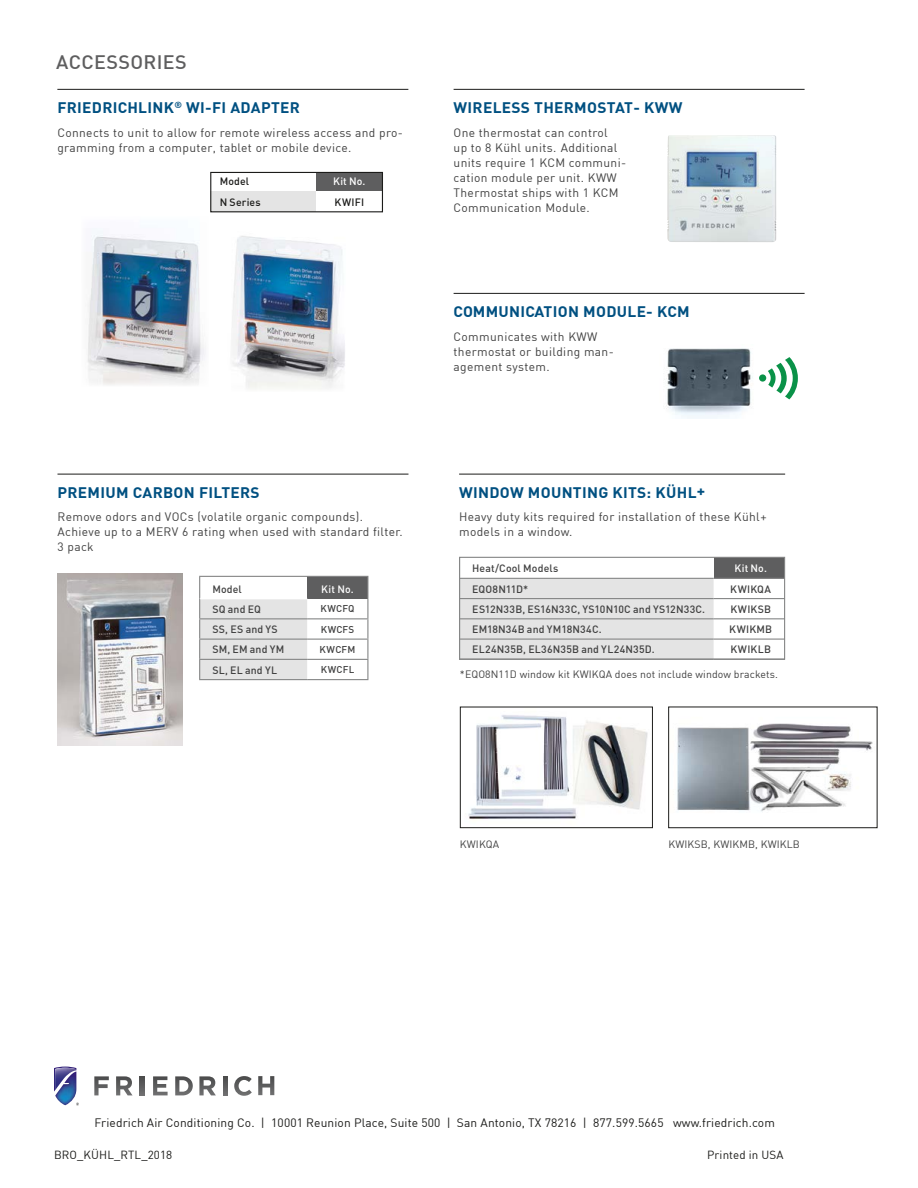
<style>
.page{position:relative;width:918px;height:1188px;background:#fff}
.page>*{position:absolute;margin:0;border:0;box-sizing:border-box;transform-origin:0 0}
.t1{font:500 19.2px "DIN";letter-spacing:.02em;color:#5e5e5f}
.t2{font:700 15px "DIN";letter-spacing:.02em;color:#005081}
.t3{font:12px/15px "DIN";letter-spacing:.03em;color:#414141}
.t4{font:12px "DIN";letter-spacing:.01em;color:#1c1c1a}
.t5{font:11.55px "DIN";letter-spacing:.01em;color:#1c1c1a}
.t6{font:500 10.5px "DIN";letter-spacing:.015em;color:#414141}
.t7{font:10.5px "DIN";letter-spacing:.01em;color:#414141}
.t8{font:500 10.5px "DIN";letter-spacing:.015em;color:#fff}
.t9{font:500 10.5px "DIN";letter-spacing:.02em;color:#1c1c1a}
.t10{font:500 9.75px "DIN";letter-spacing:.02em;color:#414141}
</style>
<div class="page">
<svg style="left:94px;top:1076px;width:15px;height:19px"></svg>
<svg style="left:116px;top:1076px;width:16px;height:19px"></svg>
<svg style="left:140px;top:1076px;width:4px;height:19px"></svg>
<svg style="left:153px;top:1076px;width:15px;height:19px"></svg>
<svg style="left:175px;top:1076px;width:18px;height:19px"></svg>
<svg style="left:199px;top:1076px;width:17px;height:19px"></svg>
<svg style="left:223px;top:1076px;width:4px;height:19px"></svg>
<svg style="left:234px;top:1076px;width:18px;height:20px"></svg>
<svg style="left:258px;top:1076px;width:16px;height:19px"></svg>
<img style="left:55px;top:1092px;width:21px;height:13px">
<img style="left:54px;top:1067px;width:22px;height:25px">
<img style="left:55px;top:1068px;width:20px;height:22px">
<hr style="left:459px;top:474px;width:326px;height:1px;background:#1c1c1a">
<hr style="left:57px;top:89px;width:351px;height:1px;background:#1c1c1a">
<img style="left:87px;top:231px;width:118px;height:154px">
<img style="left:232px;top:236px;width:113px;height:153px">
<div style="left:316px;top:172px;width:66px;height:19px;background:#5e5e5f"></div>
<div style="left:211px;top:191px;width:105px;height:21px;background:#e4e4e4"></div>
<div style="left:210px;top:172px;width:173px;height:40px;border:1px solid #1c1c1a"></div>
<img style="left:468px;top:715px;width:180px;height:105px">
<div style="left:460px;top:707px;width:193px;height:121px;border:1px solid #1c1c1a"></div>
<img style="left:677px;top:723px;width:196px;height:89px">
<div style="left:668px;top:707px;width:210px;height:121px;border:1px solid #1c1c1a"></div>
<img style="left:666px;top:348px;width:87px;height:71px">
<div style="left:759px;top:374px;width:7px;height:8px;background:#0a9248;border-radius:50%"></div>
<svg style="left:768px;top:357px;width:30px;height:42px"></svg>
<img style="left:667px;top:135px;width:109px;height:107px">
<svg style="left:461px;top:559px;width:322px;height:99px"></svg>
<div style="left:459px;top:557px;width:326px;height:103px;border:1px solid #868787"></div>
<hr style="left:454px;top:89px;width:351px;height:1px;background:#1c1c1a">
<hr style="left:454px;top:293px;width:351px;height:1px;background:#1c1c1a">
<hr style="left:57px;top:474px;width:351px;height:1px;background:#1c1c1a">
<img style="left:57px;top:574px;width:126px;height:171px">
<svg style="left:199px;top:576px;width:169px;height:104px"></svg>
<hr style="left:199px;top:659px;width:108px;height:1px;background:#868787">
<hr style="left:307px;top:659px;width:61px;height:1px;background:#868787">
<hr style="left:200px;top:598px;width:107px;height:1px;background:#fff">
<h1 class="t1" style="left:56px;top:50px;width:132px">ACCESSORIES</h1>
<p class="t2" style="left:57px;top:98px;width:244px">FRIEDRICHLINK<sup>®</sup> WI-FI ADAPTER</p>
<p class="t3" style="left:57px;top:125px;width:347px">Connects to unit to allow for remote wireless access and pro&shy;gramming from a computer, tablet or mobile device.</p>
<p class="t9" style="left:220px;top:175px;width:31px">Model</p>
<p class="t8" style="left:333px;top:175px;width:34px">Kit No.</p>
<p class="t9" style="left:220px;top:195px;width:43px">N Series</p>
<p class="t9" style="left:335px;top:195px;width:31px">KWIFI</p>
<p class="t2" style="left:57px;top:482px;width:204px">PREMIUM CARBON FILTERS</p>
<p class="t3" style="left:57px;top:509px;width:347px">Remove odors and VOCs (volatile organic compounds).<br>Achieve up to a MERV 6 rating when used with standard filter.<br>3 pack</p>
<p class="t6" style="left:212px;top:582px;width:31px">Model</p>
<p class="t8" style="left:321px;top:582px;width:34px">Kit No.</p>
<p class="t6" style="left:212px;top:602px;width:50px">SQ and EQ</p>
<p class="t10" style="left:320px;top:603px;width:36px">KWCFQ</p>
<p class="t6" style="left:212px;top:623px;width:67px">SS, ES and YS</p>
<p class="t10" style="left:321px;top:623px;width:35px">KWCFS</p>
<p class="t6" style="left:212px;top:643px;width:73px">SM, EM and YM</p>
<p class="t10" style="left:320px;top:643px;width:37px">KWCFM</p>
<p class="t6" style="left:212px;top:663px;width:66px">SL, EL and YL</p>
<p class="t10" style="left:321px;top:664px;width:35px">KWCFL</p>
<p class="t2" style="left:454px;top:98px;width:230px">WIRELESS THERMOSTAT- KWW</p>
<p class="t3" style="left:454px;top:125px;width:174px">One thermostat can control<br>up to 8 Kühl units. Additional units require 1 KCM communi&shy;cation module per unit. KWW<br>Thermostat ships with 1 KCM<br>Communication Module.</p>
<p class="t2" style="left:454px;top:302px;width:238px">COMMUNICATION MODULE- KCM</p>
<p class="t3" style="left:454px;top:329px;width:162px">Communicates with KWW thermostat or building man&shy;agement system.</p>
<p class="t2" style="left:459px;top:482px;width:248px">WINDOW MOUNTING KITS: KÜHL+</p>
<p class="t3" style="left:459px;top:509px;width:309px">Heavy duty kits required for installation of these Kühl+ models in a window.</p>
<p class="t6" style="left:472px;top:562px;width:88px">Heat/Cool Models</p>
<p class="t8" style="left:735px;top:562px;width:34px">Kit No.</p>
<p class="t6" style="left:472px;top:582px;width:58px">EQO8N11D*</p>
<p class="t6" style="left:730px;top:582px;width:42px">KWIKQA</p>
<p class="t6" style="left:472px;top:602px;width:234px">ES12N33B, ES16N33C, YS10N10C and YS12N33C.</p>
<p class="t6" style="left:730px;top:602px;width:42px">KWIKSB</p>
<p class="t6" style="left:472px;top:623px;width:131px">EM18N34B and YM18N34C.</p>
<p class="t6" style="left:729px;top:623px;width:44px">KWIKMB</p>
<p class="t6" style="left:472px;top:643px;width:184px">EL24N35B, EL36N35B and YL24N35D.</p>
<p class="t6" style="left:730px;top:643px;width:42px">KWIKLB</p>
<p class="t7" style="left:460px;top:668px;width:320px">*EQO8N11D window kit KWIKQA does not include window brackets.</p>
<p class="t7" style="left:460px;top:838px;width:41px">KWIKQA</p>
<p class="t7" style="left:668px;top:838px;width:133px">KWIKSB, KWIKMB, KWIKLB</p>
<p class="t4" style="left:94px;top:1115px;width:682px">Friedrich Air Conditioning Co. | 10001 Reunion Place, Suite 500 | San Antonio, TX 78216 | 877.599.5665 www.friedrich.com</p>
<p class="t5" style="left:54px;top:1147px;width:120px">BRO_KÜHL_RTL_2018</p>
<p class="t5" style="left:707px;top:1147px;width:78px">Printed in USA</p>
</div>
